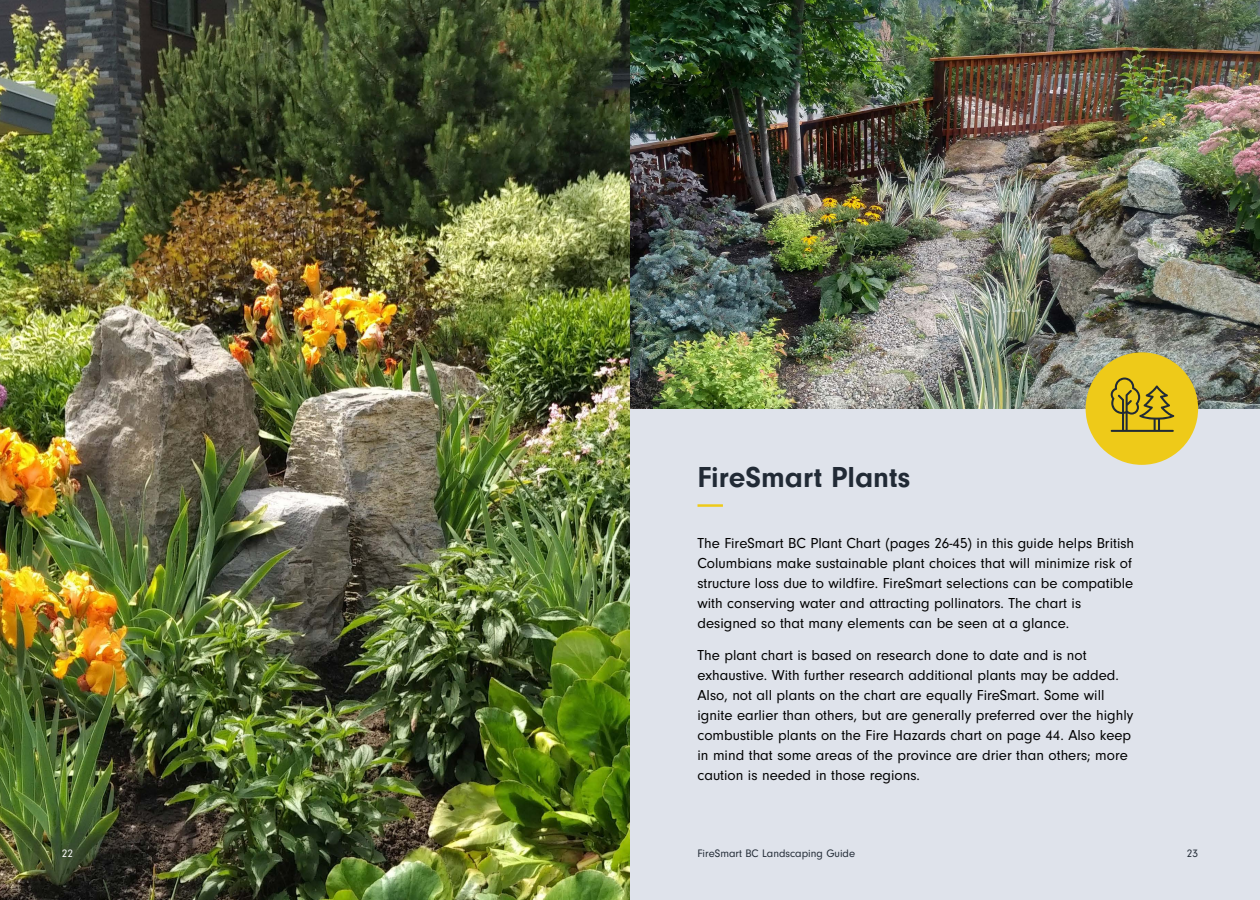
<style>
.page{position:relative;width:1260px;height:900px;background:#fff}
.page>*{position:absolute;margin:0;border:0;box-sizing:border-box;transform-origin:0 0}
.Header_2{font:700 30px "Neuzeit Gro";color:#212a35}
.Body_Copy{font:15px/20px "Neuzeit Gro";color:#000}
.t1{font:11.25px "Neuzeit Gro";color:#212a35}
.t2{font:11.25px "Neuzeit Gro";color:#fff}
</style>
<div class="page">
<img style="left:0;top:0;width:630px;height:900px">
<div style="left:630px;top:409px;width:630px;height:491px;background:#dfe3eb"></div>
<hr style="left:698px;top:504px;width:25px;height:3px;background:#eeca19">
<img style="left:630px;top:0;width:630px;height:409px">
<div style="left:1086px;top:352px;width:112px;height:113px;background:#eeca19;border-radius:50%"></div>
<svg style="left:1111px;top:378px;width:63px;height:54px"></svg>
<p class="Header_2" style="left:698px;top:460px;width:214px">FireSmart Plants</p>
<p class="Body_Copy" style="left:698px;top:534px;width:438px">The FireSmart BC Plant Chart (pages 26-45) in this guide helps British Columbians make sustainable plant choices that will minimize risk of structure loss due to wildfire. FireSmart selections can be compatible with conserving water and attracting pollinators. The chart is designed so that many elements can be seen at a glance.</p>
<p class="Body_Copy" style="left:698px;top:645px;width:437px">The plant chart is based on research done to date and is not exhaustive. With further research additional plants may be added.<br>Also, not all plants on the chart are equally FireSmart. Some will ignite earlier than others, but are generally preferred over the highly combustible plants on the Fire Hazards chart on page 44. Also keep in mind that some areas of the province are drier than others; more caution is needed in those regions.</p>
<p class="t2" style="left:62px;top:847px;width:13px">22</p>
<p class="t1" style="left:698px;top:847px;width:159px">FireSmart BC Landscaping Guide</p>
<p class="t1" style="left:1187px;top:847px;width:13px">23</p>
</div>
